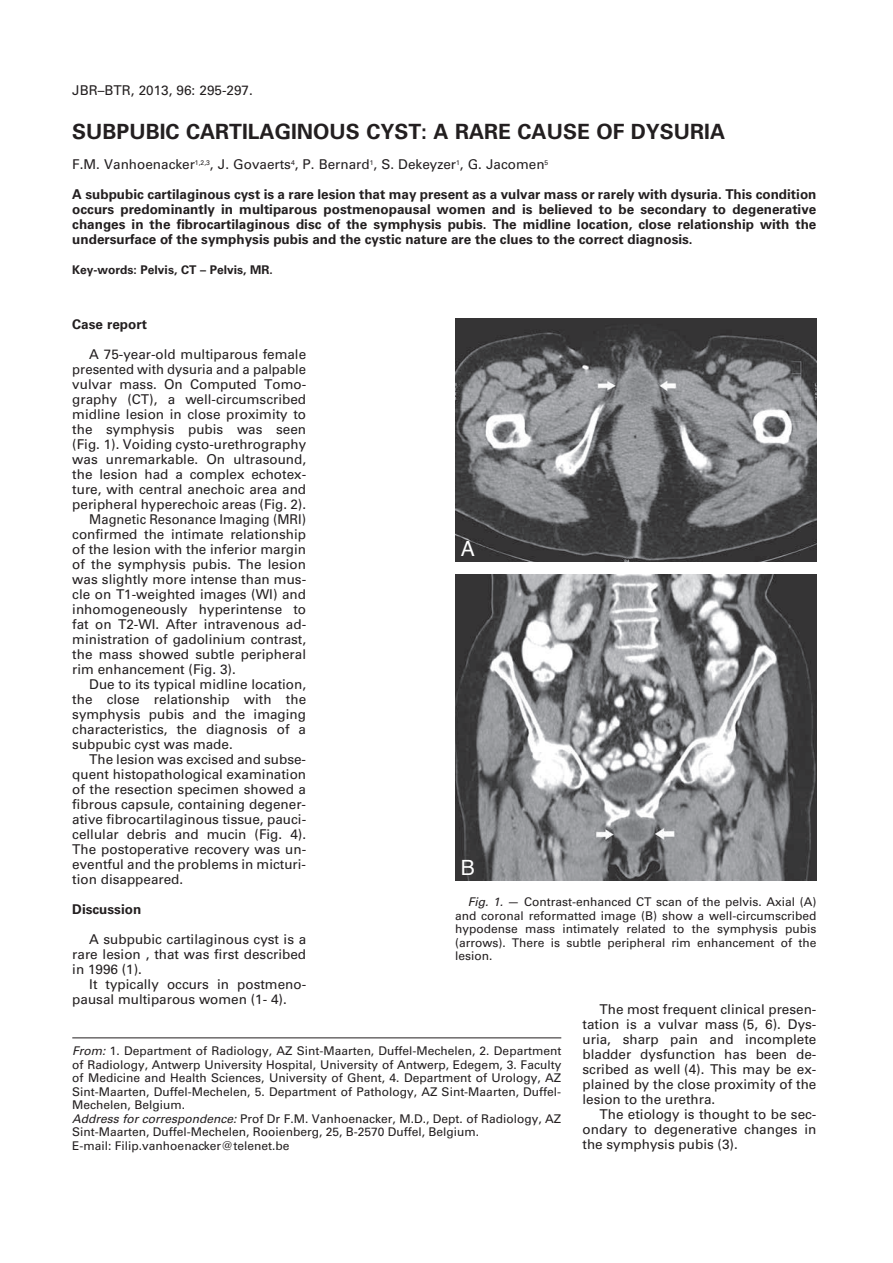
<style>
.page{position:relative;width:893px;height:1263px;background:#fff}
.page>*{position:absolute;margin:0;border:0;box-sizing:border-box;transform-origin:0 0}
.t1{font:700 21px "Univers";color:#231f20}
.t2{font:21px "Helvetica";color:#fff}
.t3{font:13.5px/15px "Univers";color:#231f20;text-align:justify}
.t4{font:700 13.5px/15px "Univers";color:#231f20;text-align:justify}
.t5{font:13.5px "Univers";color:#231f20;scale:.96 1}
.t6{font:13.5px "Univers";color:#231f20}
.t7{font:12px/13.5px "Univers";color:#231f20}
.t8{font:700 12px "Univers";color:#231f20}
.s1{font-style:italic}
</style>
<div class="page">
<hr style="left:72px;top:1037px;width:489px;height:1px;background:#231f20">
<img style="left:455px;top:319px;width:361px;height:242px">
<img style="left:455px;top:574px;width:361px;height:306px">
<p class="t6" style="left:72px;top:82px;width:182px">JBR–BTR, 2013, 96: 295-297.</p>
<h1 class="t1" style="left:72px;top:119px;width:654px">Subpubic cartilaginous cyst: a rare cause of dysuria</h1>
<p class="t3" style="left:72px;top:157px;width:478px">F.M. Vanhoenacker<sup>1,2,3</sup>, J. Govaerts<sup>4</sup>, P. Bernard<sup>1</sup>, S. Dekeyzer<sup>1</sup>, G. Jacomen<sup>5</sup></p>
<p class="t4" style="left:72px;top:187px;width:746px">A subpubic cartilaginous cyst is a rare lesion that may present as a vulvar mass or rarely with dysuria. This condition occurs predominantly in multiparous postmenopausal women and is believed to be secondary to degenerative changes in the fibrocartilaginous disc of the symphysis pubis. The midline location, close relationship with the undersurface of the symphysis pubis and the cystic nature are the clues to the correct diagnosis.</p>
<p class="t8" style="left:72px;top:263px;width:202px">Key-words: Pelvis, CT – Pelvis, MR.</p>
<p class="t4" style="left:72px;top:317px;width:76px">Case report</p>
<p class="t3" style="left:89px;top:347px;width:218px">A 75-year-old multiparous female</p>
<p class="t3" style="left:72px;top:362px;width:235px">presented with dysuria and a palpable</p>
<p class="t3" style="left:72px;top:377px;width:234px">vulvar mass. On Computed Tomo-</p>
<p class="t3" style="left:72px;top:392px;width:235px">graphy (CT), a well-circumscribed</p>
<p class="t3" style="left:72px;top:407px;width:235px">midline lesion in close proximity to</p>
<p class="t3" style="left:72px;top:422px;width:235px">the symphysis pubis was seen</p>
<p class="t3" style="left:72px;top:437px;width:235px">(Fig. 1). Voiding cysto-urethrography</p>
<p class="t3" style="left:72px;top:452px;width:235px">was unremarkable. On ultrasound,</p>
<p class="t3" style="left:72px;top:467px;width:235px">the lesion had a complex echotex-</p>
<p class="t3" style="left:72px;top:482px;width:235px">ture, with central anechoic area and</p>
<p class="t3" style="left:72px;top:497px;width:235px">peripheral hyperechoic areas (Fig. 2).</p>
<p class="t5" style="left:89px;top:511px;width:227px">Magnetic Resonance Imaging (MRI)</p>
<p class="t3" style="left:72px;top:527px;width:235px">confirmed the intimate relationship</p>
<p class="t3" style="left:72px;top:542px;width:235px">of the lesion with the inferior margin</p>
<p class="t3" style="left:72px;top:557px;width:235px">of the symphysis pubis. The lesion</p>
<p class="t3" style="left:72px;top:572px;width:235px">was slightly more intense than mus-</p>
<p class="t3" style="left:72px;top:587px;width:235px">cle on T1-weighted images (WI) and</p>
<p class="t3" style="left:72px;top:602px;width:235px">inhomogeneously hyperintense to</p>
<p class="t3" style="left:72px;top:617px;width:235px">fat on T2-WI. After intravenous ad-</p>
<p class="t3" style="left:72px;top:632px;width:235px">ministration of gadolinium contrast,</p>
<p class="t3" style="left:72px;top:647px;width:235px">the mass showed subtle peripheral</p>
<p class="t3" style="left:72px;top:662px;width:165px">rim enhancement (Fig. 3).</p>
<p class="t3" style="left:89px;top:677px;width:218px">Due to its typical midline location,</p>
<p class="t3" style="left:72px;top:692px;width:235px">the close relationship with the</p>
<p class="t3" style="left:72px;top:707px;width:235px">symphysis pubis and the imaging</p>
<p class="t3" style="left:72px;top:722px;width:235px">characteristics, the diagnosis of a</p>
<p class="t3" style="left:72px;top:737px;width:162px">subpubic cyst was made.</p>
<p class="t3" style="left:89px;top:752px;width:218px">The lesion was excised and subse-</p>
<p class="t3" style="left:72px;top:767px;width:235px">quent histopathological examination</p>
<p class="t3" style="left:72px;top:782px;width:235px">of the resection specimen showed a</p>
<p class="t3" style="left:72px;top:797px;width:235px">fibrous capsule, containing degener-</p>
<p class="t3" style="left:72px;top:812px;width:235px">ative fibrocartilaginous tissue, pauci-</p>
<p class="t3" style="left:72px;top:827px;width:235px">cellular debris and mucin (Fig. 4).</p>
<p class="t3" style="left:72px;top:842px;width:235px">The postoperative recovery was un-</p>
<p class="t3" style="left:72px;top:857px;width:235px">eventful and the problems in micturi-</p>
<p class="t3" style="left:72px;top:872px;width:113px">tion disappeared.</p>
<p class="t4" style="left:72px;top:902px;width:70px">Discussion</p>
<p class="t3" style="left:72px;top:932px;width:235px;text-indent:17px">A subpubic cartilaginous cyst is a rare lesion , that was first described in 1996 (1).</p>
<p class="t3" style="left:72px;top:977px;width:235px;text-indent:17px">It typically occurs in postmeno&shy;pausal multiparous women (1- 4).</p>
<h1 class="t2" style="left:461px;top:533px;width:16px">A</h1>
<h1 class="t2" style="left:461px;top:852px;width:16px">B</h1>
<p class="t7" style="left:455px;top:895px;width:363px;text-align:justify;text-indent:13px"><span class="s1">Fig. 1.</span> — Contrast-enhanced CT scan of the pelvis. Axial (A) and coronal reformatted image (B) show a well-circumscribed hypodense mass intimately related to the symphysis pubis (arrows). There is subtle peripheral rim enhancement of the lesion.</p>
<p class="t3" style="left:583px;top:1001px;width:235px;text-indent:17px">The most frequent clinical presen&shy;tation is a vulvar mass (5, 6). Dys&shy;uria, sharp pain and incomplete bladder dysfunction has been de&shy;scribed as well (4). This may be ex&shy;plained by the close proximity of the lesion to the urethra.</p>
<p class="t3" style="left:583px;top:1106px;width:235px;text-indent:17px">The etiology is thought to be sec&shy;ondary to degenerative changes in the symphysis pubis (3).</p>
<p class="t7" style="left:72px;top:1044px;width:491px"><span class="s1">From:</span> 1. Department of Radiology, AZ Sint-Maarten, Duffel-Mechelen, 2. Department of Radiology, Antwerp University Hospital, University of Antwerp, Edegem, 3. Faculty of Medicine and Health Sciences, University of Ghent, 4. Department of Urology, AZ Sint-Maarten, Duffel-Mechelen, 5. Department of Pathology, AZ Sint-Maarten, Duffel-Mechelen, Belgium.<br><span class="s1">Address for correspondence:</span> Prof Dr F.M. Vanhoenacker, M.D., Dept. of Radiology, AZ Sint-Maarten, Duffel-Mechelen, Rooienberg, 25, B-2570 Duffel, Belgium.<br>E-mail: Filip.vanhoenacker@telenet.be</p>
</div>
